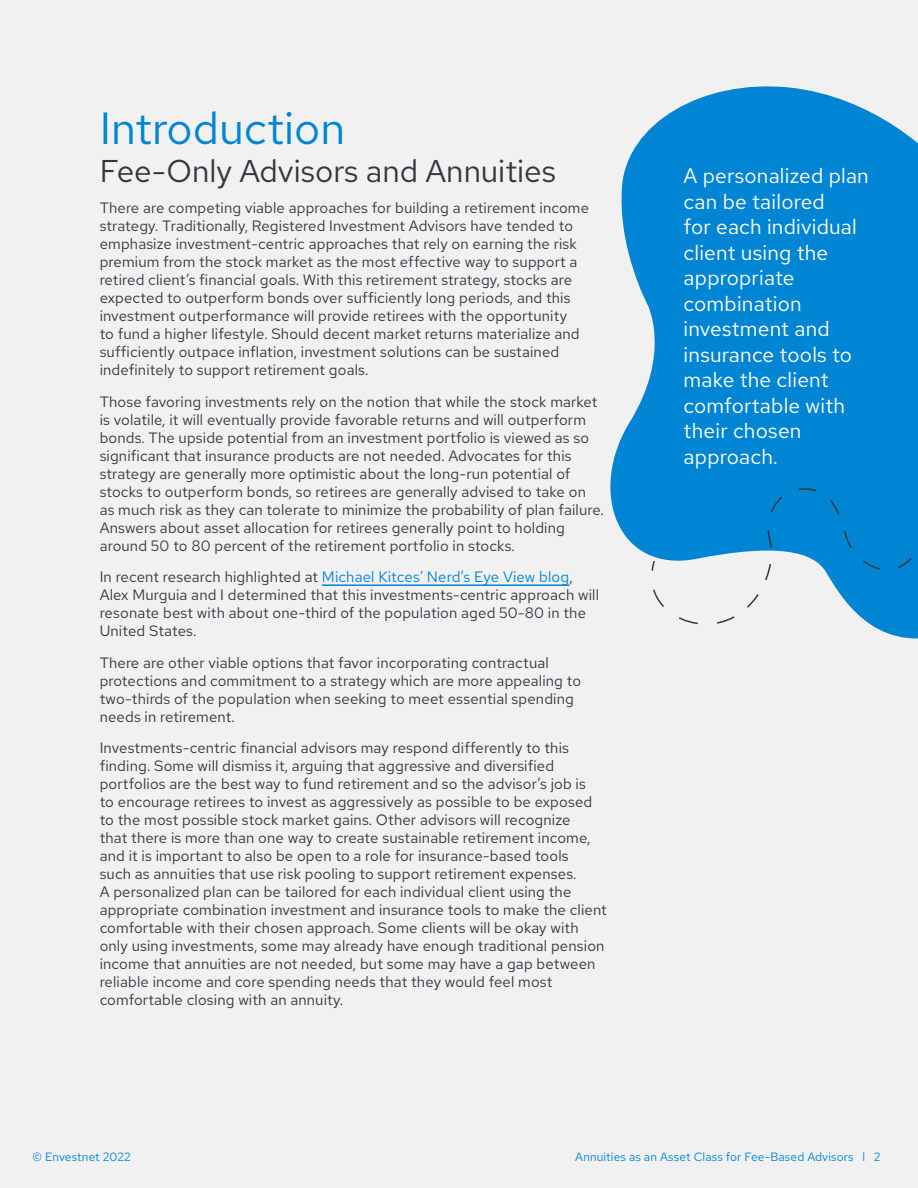
<style>
.page{position:relative;width:918px;height:1188px;background:#f1f1f2}
.page>*{position:absolute;margin:0;border:0;box-sizing:border-box;transform-origin:0 0}
.t1{font:45px "Red Hat Text";color:#0085d4}
.t2{font:31.5px "Red Hat Text";color:#333840}
.t3{font:21px/25.5px "Red Hat Text";letter-spacing:.01em;color:#fff}
.t4{font:15px/18px "Red Hat Text";letter-spacing:.01em;color:#333840}
.t5{font:12px "Red Hat Text";letter-spacing:.01em;color:#0085d4}
.s1{color:#0085d4}
</style>
<div class="page">
<svg style="left:610px;top:86px;width:308px;height:553px;fill:#0085d4"></svg>
<hr style="left:322px;top:584px;width:247px;height:2px;background:#0085d4">
<svg style="left:650px;top:487px;width:268px;height:138px"></svg>
<h1 class="t1" style="left:100px;top:99px;width:247px">Introduction</h1>
<h2 class="t2" style="left:100px;top:150px;width:458px">Fee-Only Advisors and Annuities</h2>
<p class="t4" style="left:100px;top:199px;width:491px">There are competing viable approaches for building a retirement income strategy. Traditionally, Registered Investment Advisors have tended to emphasize investment-centric approaches that rely on earning the risk premium from the stock market as the most effective way to support a retired client’s financial goals. With this retirement strategy, stocks are expected to outperform bonds over sufficiently long periods, and this investment outperformance will provide retirees with the opportunity<br>to fund a higher lifestyle. Should decent market returns materialize and sufficiently outpace inflation, investment solutions can be sustained indefinitely to support retirement goals.</p>
<p class="t4" style="left:100px;top:392px;width:506px">Those favoring investments rely on the notion that while the stock market is volatile, it will eventually provide favorable returns and will outperform bonds. The upside potential from an investment portfolio is viewed as so significant that insurance products are not needed. Advocates for this strategy are generally more optimistic about the long-run potential of stocks to outperform bonds, so retirees are generally advised to take on as much risk as they can tolerate to minimize the probability of plan failure.<br>Answers about asset allocation for retirees generally point to holding around 50 to 80 percent of the retirement portfolio in stocks.</p>
<p class="t4" style="left:100px;top:568px;width:501px">In recent research highlighted at <span class="s1">Michael Kitces’ Nerd’s Eye View blog</span>, Alex Murguia and I determined that this investments-centric approach will resonate best with about one-third of the population aged 50-80 in the United States.</p>
<p class="t4" style="left:100px;top:653px;width:483px">There are other viable options that favor incorporating contractual protections and commitment to a strategy which are more appealing to two-thirds of the population when seeking to meet essential spending needs in retirement.</p>
<p class="t4" style="left:100px;top:739px;width:509px">Investments-centric financial advisors may respond differently to this finding. Some will dismiss it, arguing that aggressive and diversified portfolios are the best way to fund retirement and so the advisor’s job is<br>to encourage retirees to invest as aggressively as possible to be exposed to the most possible stock market gains. Other advisors will recognize<br>that there is more than one way to create sustainable retirement income, and it is important to also be open to a role for insurance-based tools<br>such as annuities that use risk pooling to support retirement expenses.<br>A personalized plan can be tailored for each individual client using the appropriate combination investment and insurance tools to make the client comfortable with their chosen approach. Some clients will be okay with only using investments, some may already have enough traditional pension income that annuities are not needed, but some may have a gap between reliable income and core spending needs that they would feel most comfortable closing with an annuity.</p>
<h3 class="t3" style="left:684px;top:163px;width:187px">A personalized plan can be tailored<br>for each individual client using the appropriate combination investment and insurance tools to make the client comfortable with their chosen approach.</h3>
<p class="t5" style="left:32px;top:1149px;width:100px">© Envestnet 2022</p>
<p class="t5" style="left:575px;top:1149px;width:307px">Annuities as an Asset Class for Fee-Based Advisors l 2</p>
</div>
